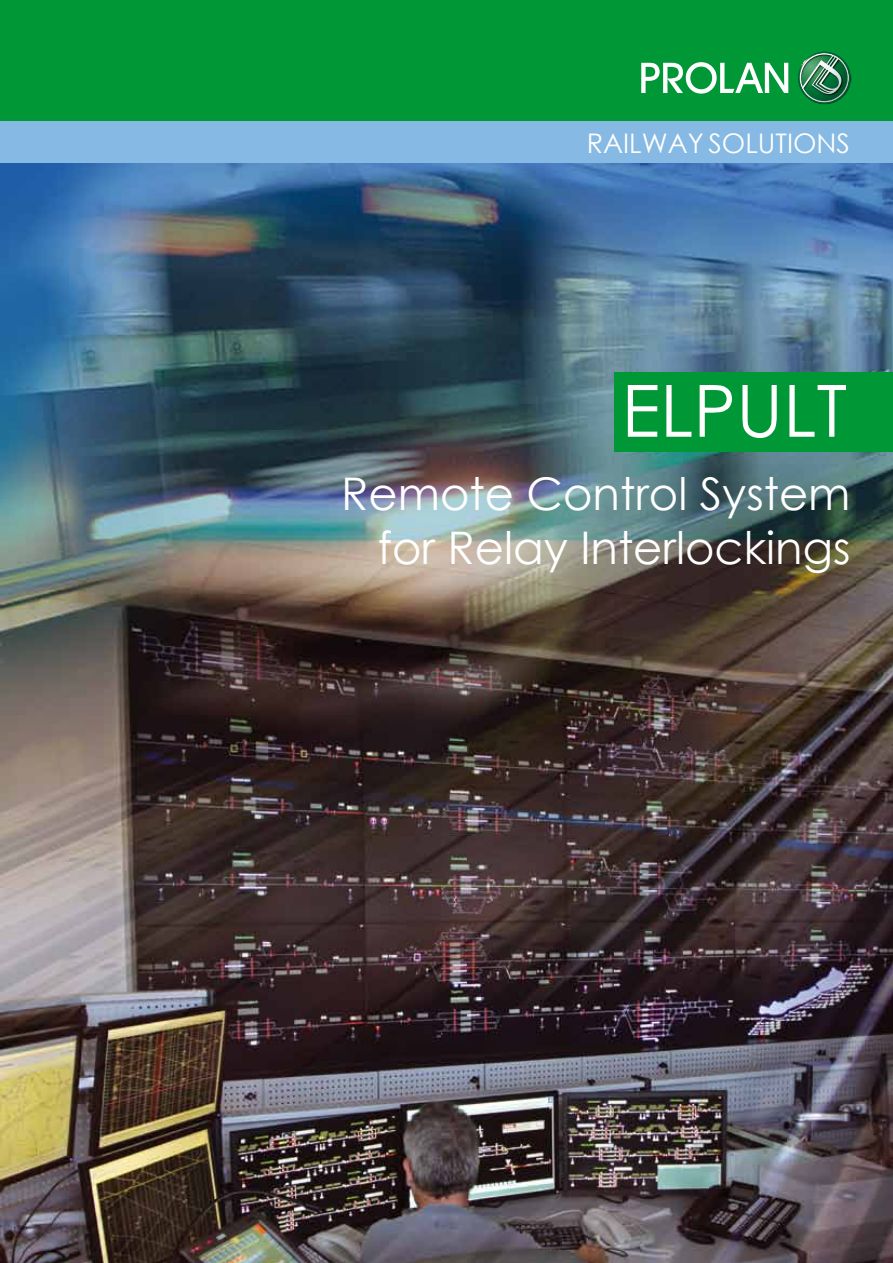
<style>
.page{position:relative;width:893px;height:1263px;background:#fff}
.page>*{position:absolute;margin:0;border:0;box-sizing:border-box;transform-origin:0 0}
.t1{font:72px "Century Gothic";color:#fff}
.t2{font:45px/54px "Century Gothic";color:#fff;text-align:right}
.t3{font:27px "Century Gothic";color:#fff}
</style>
<div class="page">
<div style="left:0;top:0;width:893px;height:128px;background:#009836"></div>
<div style="left:0;top:121px;width:893px;height:43px;background:#86bae4"></div>
<svg style="left:641px;top:62px;width:147px;height:32px"></svg>
<svg style="left:798px;top:52px;width:54px;height:53px"></svg>
<img style="left:0;top:164px;width:893px;height:1099px">
<div style="left:615px;top:372px;width:278px;height:80px;background:#009836"></div>
<p class="t3" style="left:587px;top:124px;width:262px">Railway Solutions</p>
<h1 class="t1" style="left:621px;top:360px;width:150px">ELPULT</h1>
<p class="t2" style="left:341px;top:466px;width:511px">Remote Control System for Relay Interlockings</p>
</div>
